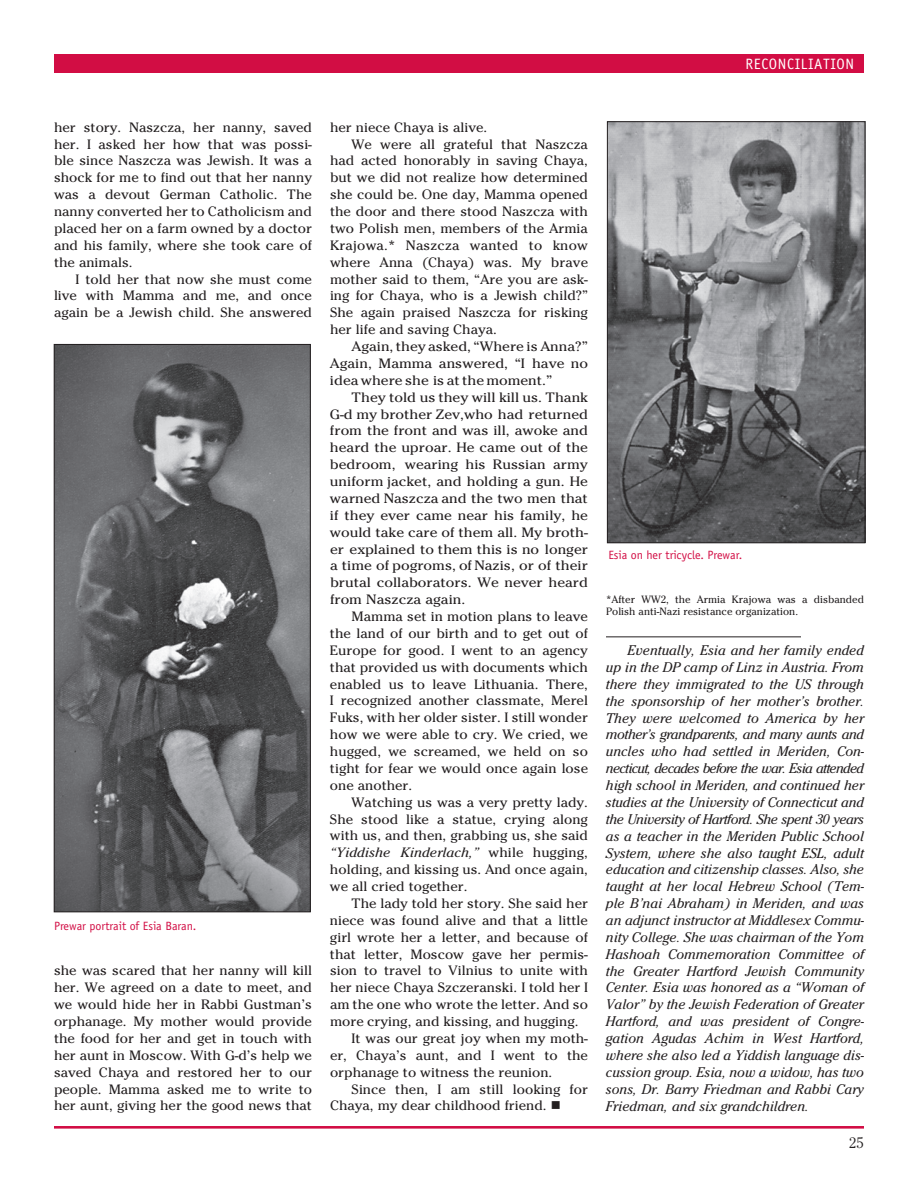
<style>
.page{position:relative;width:918px;height:1188px;background:#fff}
.page>*{position:absolute;margin:0;border:0;box-sizing:border-box;transform-origin:0 0}
.t1{font:15px "Officina Sans Std";letter-spacing:.04em;color:#fff}
.t2{font:300 15px "Cheltenham";color:#231f20}
.t3{font:italic 13.8px/16.8px "Cheltenham";color:#231f20;text-align:justify}
.t4{font:13.5px/16.8px "Cheltenham";color:#231f20;text-align:justify;scale:1.05 1}
.t5{font:13.5px "Cheltenham";color:#231f20;scale:1.1 1}
.t6{font:italic 13.5px "Cheltenham";letter-spacing:.005em;color:#231f20;scale:1.05 1}
.t7{font:12px "Officina Sans Std";color:#d20d44}
.t8{font:10.5px/12px "Cheltenham";color:#231f20}
.s1{font-style:normal}
</style>
<div class="page">
<div style="left:54px;top:54px;width:810px;height:18px;background:#d20d44"></div>
<hr style="left:54px;top:1126px;width:810px;height:2px;background:#d20d44">
<hr style="left:606px;top:637px;width:195px;height:1px;background:#231f20">
<img style="left:609px;top:124px;width:254px;height:417px">
<div style="left:607px;top:122px;width:258px;height:421px;border:1px solid #231f20"></div>
<img style="left:56px;top:346px;width:252px;height:564px">
<div style="left:54px;top:344px;width:256px;height:568px;border:1px solid #231f20"></div>
<p class="t1" style="left:745px;top:55px;width:110px">RECONCILIATION</p>
<p class="t4" style="left:54px;top:119px;width:247px">her story. Naszcza, her nanny, saved her. I asked her how that was possi&shy;ble since Naszcza was Jewish. It was a shock for me to find out that her nanny was a devout German Catholic. The nanny converted her to Catholicism and placed her on a farm owned by a doctor and his family, where she took care of the animals.</p>
<p class="t4" style="left:54px;top:271px;width:247px;text-indent:22px">I told her that now she must come live with Mamma and me, and once again be a Jewish child. She answered</p>
<p class="t7" style="left:54px;top:919px;width:144px">Prewar portrait of Esia Baran.</p>
<p class="t4" style="left:54px;top:962px;width:247px">she was scared that her nanny will kill her. We agreed on a date to meet, and we would hide her in Rabbi Gustman’s orphanage. My mother would provide the food for her and get in touch with her aunt in Moscow. With G-d’s help we saved Chaya and restored her to our people. Mamma asked me to write to her aunt, giving her the good news that</p>
<p class="t4" style="left:330px;top:119px;width:151px">her niece Chaya is alive.</p>
<p class="t4" style="left:352px;top:136px;width:227px">We were all grateful that Naszcza</p>
<p class="t4" style="left:330px;top:152px;width:247px">had acted honorably in saving Chaya,</p>
<p class="t4" style="left:330px;top:169px;width:247px">but we did not realize how determined</p>
<p class="t4" style="left:330px;top:186px;width:247px">she could be. One day, Mamma opened</p>
<p class="t4" style="left:330px;top:203px;width:247px">the door and there stood Naszcza with</p>
<p class="t4" style="left:330px;top:220px;width:247px">two Polish men, members of the Armia</p>
<p class="t4" style="left:330px;top:237px;width:247px">Krajowa.* Naszcza wanted to know</p>
<p class="t4" style="left:330px;top:254px;width:247px">where Anna (Chaya) was. My brave</p>
<p class="t4" style="left:330px;top:271px;width:247px">mother said to them, “Are you are ask-</p>
<p class="t4" style="left:330px;top:287px;width:247px">ing for Chaya, who is a Jewish child?”</p>
<p class="t4" style="left:330px;top:304px;width:247px">She again praised Naszcza for risking</p>
<p class="t4" style="left:330px;top:321px;width:160px">her life and saving Chaya.</p>
<p class="t5" style="left:352px;top:338px;width:216px">Again, they asked, “Where is Anna?”</p>
<p class="t5" style="left:330px;top:355px;width:236px">Again, Mamma answered, “I have no</p>
<p class="t5" style="left:330px;top:372px;width:204px">idea where she is at the moment.”</p>
<p class="t5" style="left:352px;top:389px;width:216px">They told us they will kill us. Thank</p>
<p class="t5" style="left:330px;top:406px;width:236px">G-d my brother Zev,who had returned</p>
<p class="t5" style="left:330px;top:423px;width:236px">from the front and was ill, awoke and</p>
<p class="t5" style="left:330px;top:440px;width:236px">heard the uproar. He came out of the</p>
<p class="t5" style="left:330px;top:457px;width:236px">bedroom, wearing his Russian army</p>
<p class="t5" style="left:330px;top:473px;width:236px">uniform jacket, and holding a gun. He</p>
<p class="t5" style="left:330px;top:490px;width:236px">warned Naszcza and the two men that</p>
<p class="t5" style="left:330px;top:507px;width:236px">if they ever came near his family, he</p>
<p class="t5" style="left:330px;top:524px;width:236px">would take care of them all. My broth-</p>
<p class="t5" style="left:330px;top:541px;width:236px">er explained to them this is no longer</p>
<p class="t5" style="left:330px;top:558px;width:236px">a time of pogroms, of Nazis, or of their</p>
<p class="t5" style="left:330px;top:575px;width:236px">brutal collaborators. We never heard</p>
<p class="t5" style="left:330px;top:592px;width:125px">from Naszcza again.</p>
<p class="t4" style="left:352px;top:608px;width:227px">Mamma set in motion plans to leave</p>
<p class="t4" style="left:330px;top:625px;width:247px">the land of our birth and to get out of</p>
<p class="t4" style="left:330px;top:642px;width:247px">Europe for good. I went to an agency</p>
<p class="t4" style="left:330px;top:659px;width:247px">that provided us with documents which</p>
<p class="t4" style="left:330px;top:676px;width:247px">enabled us to leave Lithuania. There,</p>
<p class="t4" style="left:330px;top:692px;width:247px">I recognized another classmate, Merel</p>
<p class="t4" style="left:330px;top:709px;width:247px">Fuks, with her older sister. I still wonder</p>
<p class="t4" style="left:330px;top:726px;width:247px">how we were able to cry. We cried, we</p>
<p class="t4" style="left:330px;top:743px;width:247px">hugged, we screamed, we held on so</p>
<p class="t4" style="left:330px;top:760px;width:247px">tight for fear we would once again lose</p>
<p class="t4" style="left:330px;top:777px;width:80px">one another.</p>
<p class="t4" style="left:352px;top:794px;width:227px">Watching us was a very pretty lady.</p>
<p class="t4" style="left:330px;top:811px;width:247px">She stood like a statue, crying along</p>
<p class="t4" style="left:330px;top:827px;width:247px">with us, and then, grabbing us, she said</p>
<p class="t6" style="left:330px;top:845px;width:247px">“Yiddishe Kinderlach,” <span class="s1">while hugging,</span></p>
<p class="t4" style="left:330px;top:861px;width:247px">holding, and kissing us. And once again,</p>
<p class="t4" style="left:330px;top:878px;width:132px">we all cried together.</p>
<p class="t4" style="left:352px;top:895px;width:227px">The lady told her story. She said her</p>
<p class="t4" style="left:330px;top:912px;width:247px">niece was found alive and that a little</p>
<p class="t4" style="left:330px;top:929px;width:247px">girl wrote her a letter, and because of</p>
<p class="t4" style="left:330px;top:946px;width:247px">that letter, Moscow gave her permis-</p>
<p class="t4" style="left:330px;top:962px;width:247px">sion to travel to Vilnius to unite with</p>
<p class="t4" style="left:330px;top:979px;width:247px">her niece Chaya Szczeranski. I told her I</p>
<p class="t4" style="left:330px;top:996px;width:247px">am the one who wrote the letter. And so</p>
<p class="t4" style="left:330px;top:1013px;width:238px">more crying, and kissing, and hugging.</p>
<p class="t4" style="left:352px;top:1030px;width:227px">It was our great joy when my moth-</p>
<p class="t4" style="left:330px;top:1047px;width:247px">er, Chaya’s aunt, and I went to the</p>
<p class="t4" style="left:330px;top:1064px;width:213px">orphanage to witness the reunion.</p>
<p class="t4" style="left:352px;top:1081px;width:227px">Since then, I am still looking for</p>
<p class="t4" style="left:330px;top:1097px;width:221px">Chaya, my dear childhood friend. ■</p>
<p class="t7" style="left:608px;top:548px;width:135px">Esia on her tricycle. Prewar.</p>
<p class="t8" style="left:606px;top:594px;width:259px">*After WW2, the Armia Krajowa was a disbanded<br>Polish anti-Nazi resistance organization.</p>
<p class="t3" style="left:606px;top:642px;width:260px;text-indent:22px">Eventually, Esia and her family ended up in the DP camp of Linz in Austria. From there they immigrated to the US through the sponsorship of her mother’s brother.<br>They were welcomed to America by her mother’s grandparents, and many aunts and uncles who had settled in Meriden, Con&shy;necticut, decades before the war. Esia attended high school in Meriden, and continued her studies at the University of Connecticut and the University of Hartford. She spent 30 years as a teacher in the Meriden Public School System, where she also taught ESL, adult education and citizenship classes. Also, she taught at her local Hebrew School (Tem&shy;ple B’nai Abraham) in Meriden, and was an adjunct instructor at Middlesex Commu&shy;nity College. She was chairman of the Yom Hashoah Commemoration Committee of the Greater Hartford Jewish Community Center. Esia was honored as a “Woman of Valor” by the Jewish Federation of Greater Hartford, and was president of Congre&shy;gation Agudas Achim in West Hartford, where she also led a Yiddish language dis&shy;cussion group. Esia, now a widow, has two sons, Dr. Barry Friedman and Rabbi Cary Friedman, and six grandchildren.</p>
<p class="t2" style="left:849px;top:1134px;width:16px">25</p>
</div>
